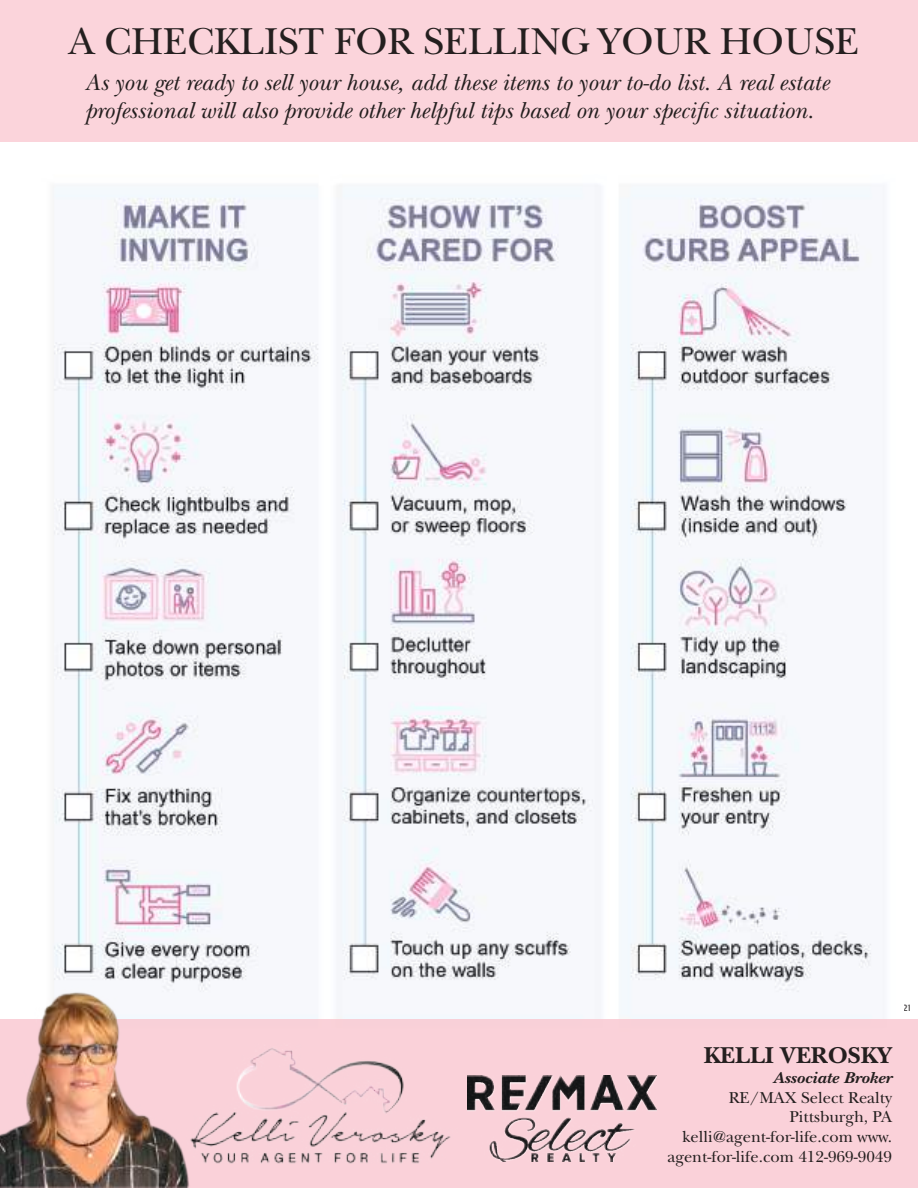
<style>
.page{position:relative;width:918px;height:1188px;background:#fff}
.page>*{position:absolute;margin:0;border:0;box-sizing:border-box;transform-origin:0 0}
.t1{font:39.15px "New Baskerville Std";color:#241f1f}
.t2{font:italic 24px/28.8px "New Baskerville Std";color:#241f1f}
.t3{font:700 24px "New Baskerville Std";color:#241f1f}
.t4{font:16.5px/19.8px "New Baskerville Std";color:#241f1f;text-align:right}
.t5{font:italic 700 16.5px "New Baskerville Std";color:#241f1f;scale:1.1 1}
.t6{font:700 10.5px "Mr Eaves Mod OT";color:#5a5758}
</style>
<div class="page">
<img style="left:53px;top:185px;width:850px;height:835px">
<div style="left:0;top:1020px;width:918px;height:168px;background:#fad1d9"></div>
<img style="left:197px;top:1048px;width:254px;height:116px">
<img style="left:467px;top:1075px;width:189px;height:87px">
<img style="left:0;top:974px;width:197px;height:214px">
<div style="left:0;top:0;width:918px;height:142px;background:#fbd4db"></div>
<h1 class="t1" style="left:69px;top:18px;width:792px">A CHECKLIST FOR SELLING YOUR HOUSE</h1>
<p class="t2" style="left:85px;top:68px;width:746px">As you get ready to sell your house, add these items to your to-do list. A real estate professional will also provide other helpful tips based on your specific situation.</p>
<p class="t6" style="left:903px;top:1001px;width:10px">21</p>
<p class="t3" style="left:704px;top:1041px;width:190px">KELLI VEROSKY</p>
<p class="t5" style="left:773px;top:1068px;width:110px">Associate Broker</p>
<p class="t4" style="left:668px;top:1087px;width:226px">RE/MAX Select Realty<br>Pittsburgh, PA kelli@agent-for-life.com www. agent-for-life.com 412-969-9049</p>
</div>
